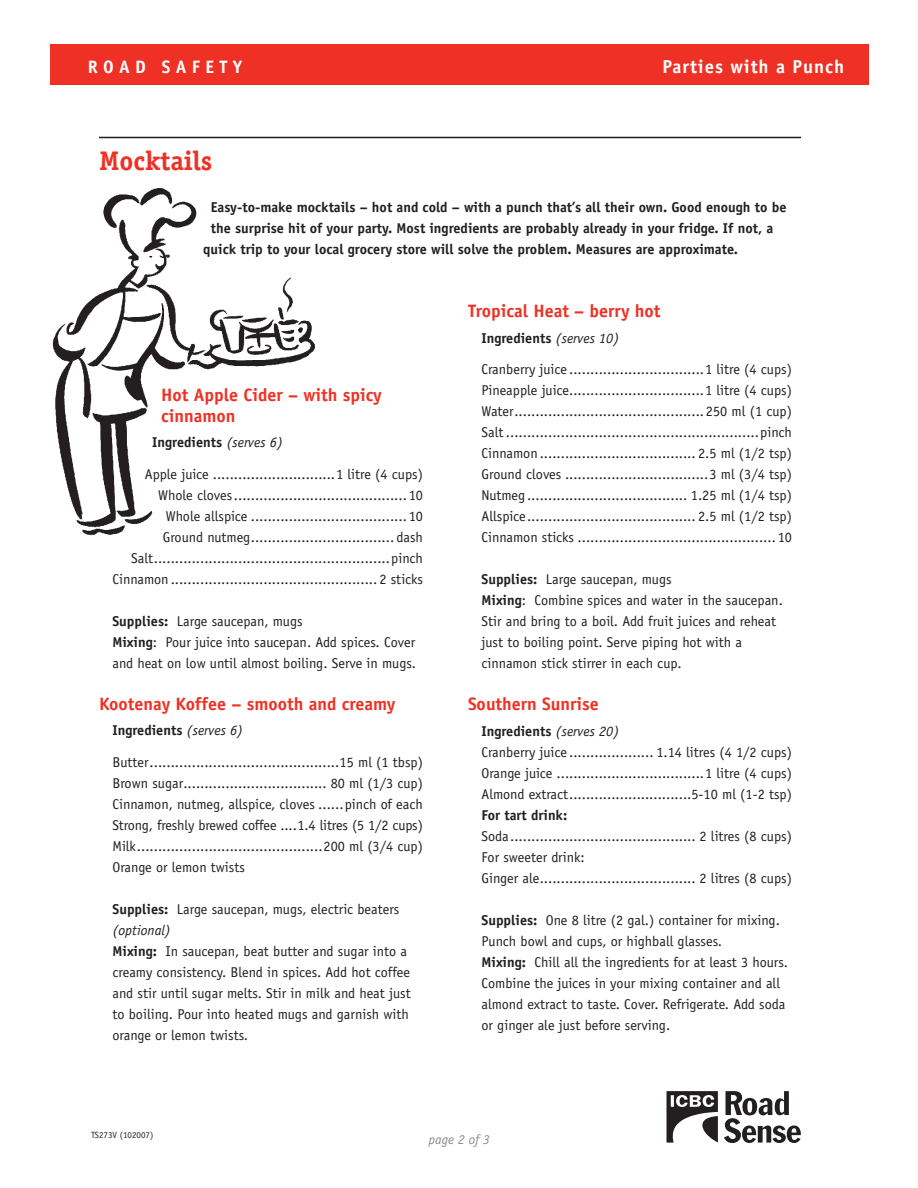
<style>
.page{position:relative;width:918px;height:1188px;background:#fff}
.page>*{position:absolute;margin:0;border:0;box-sizing:border-box;transform-origin:0 0}
.t1{font:700 27px "Officina Serif";color:#ee3124}
.t2{font:700 18.75px "Officina Sans";letter-spacing:.05em;color:#fff}
.t3{font:700 18px/21px "Officina Sans";color:#ee3124}
.t4{font:700 18px "Officina Sans";color:#fff}
.t5{font:14.25px/21px "Officina Sans";color:#231f20}
.t6{font:700 14.25px "Officina Sans";color:#231f20}
.t7{font:italic 13.5px "Officina Sans";color:#8a8c8e}
.t8{font:9px "Officina Sans";color:#231f20}
.s1{font-weight:400;font-style:italic}
.s2{font-weight:700}
.s3{font-style:italic}
</style>
<div class="page">
<div style="left:51px;top:44px;width:818px;height:41px;background:#ee3124"></div>
<svg style="left:667px;top:1091px;width:51px;height:52px"></svg>
<svg style="left:724px;top:1091px;width:77px;height:52px"></svg>
<hr style="left:99px;top:137px;width:702px;height:1px;background:#231f20">
<img style="left:52px;top:188px;width:263px;height:348px">
<p class="t4" style="left:88px;top:60px;width:156px">R O A D S A F E T Y</p>
<h1 class="t1" style="left:99px;top:150px;width:115px">Mocktails</h1>
<h2 class="t2" style="left:663px;top:60px;width:183px">Parties with a Punch</h2>
<p class="t6" style="left:211px;top:201px;width:577px">Easy-to-make mocktails – hot and cold – with a punch that’s all their own. Good enough to be</p>
<p class="t6" style="left:211px;top:222px;width:564px">the surprise hit of your party. Most ingredients are probably already in your fridge. If not, a</p>
<p class="t6" style="left:203px;top:243px;width:536px">quick trip to your local grocery store will solve the problem. Measures are approximate.</p>
<p class="t3" style="left:161px;top:385px;width:222px">Hot Apple Cider – with spicy cinnamon</p>
<p class="t6" style="left:152px;top:437px;width:132px">Ingredients <span class="s1">(serves 6)</span></p>
<p class="t5" style="left:112px;top:464px;width:312px;text-align:right">Apple juice .............................1 litre (4 cups)<br>Whole cloves .........................................10<br>Whole allspice .....................................10<br>Ground nutmeg .................................. dash<br>Salt ........................................................pinch Cinnamon .................................................2 sticks</p>
<p class="t5" style="left:112px;top:611px;width:305px"><span class="s2">Supplies:</span> Large saucepan, mugs<br><span class="s2">Mixing</span>: Pour juice into saucepan. Add spices. Cover and heat on low until almost boiling. Serve in mugs.</p>
<p class="t3" style="left:99px;top:694px;width:298px">Kootenay Koffee – smooth and creamy</p>
<p class="t6" style="left:112px;top:725px;width:132px">Ingredients <span class="s1">(serves 6)</span></p>
<p class="t5" style="left:112px;top:752px;width:312px;text-align:justify">Butter .............................................15 ml (1 tbsp)<br>Brown sugar .................................. 80 ml (1/3 cup)<br>Cinnamon, nutmeg, allspice, cloves ......pinch of each Strong, freshly brewed coffee ....1.4 litres (5 1/2 cups)<br>Milk ............................................200 ml (3/4 cup)<br>Orange or lemon twists</p>
<p class="t5" style="left:112px;top:899px;width:300px"><span class="s2">Supplies:</span> Large saucepan, mugs, electric beaters <span class="s3">(optional)<br></span><span class="s2">Mixing:</span> In saucepan, beat butter and sugar into a creamy consistency. Blend in spices. Add hot coffee and stir until sugar melts. Stir in milk and heat just to boiling. Pour into heated mugs and garnish with orange or lemon twists.</p>
<p class="t3" style="left:468px;top:302px;width:194px">Tropical Heat – berry hot</p>
<p class="t6" style="left:482px;top:332px;width:139px">Ingredients <span class="s1">(serves 10)</span></p>
<p class="t5" style="left:482px;top:360px;width:312px;text-align:justify">Cranberry juice ................................1 litre (4 cups)<br>Pineapple juice ................................1 litre (4 cups)<br>Water .............................................250 ml (1 cup)<br>Salt ............................................................pinch Cinnamon ..................................... 2.5 ml (1/2 tsp)<br>Ground cloves ..................................3 ml (3/4 tsp)<br>Nutmeg ...................................... 1.25 ml (1/4 tsp)<br>Allspice ........................................ 2.5 ml (1/2 tsp)<br>Cinnamon sticks ...............................................10</p>
<p class="t5" style="left:482px;top:570px;width:303px"><span class="s2">Supplies:</span> Large saucepan, mugs<br><span class="s2">Mixing</span>: Combine spices and water in the saucepan.<br>Stir and bring to a boil. Add fruit juices and reheat just to boiling point. Serve piping hot with a cinnamon stick stirrer in each cup.</p>
<p class="t3" style="left:468px;top:695px;width:132px">Southern Sunrise</p>
<p class="t5" style="left:482px;top:722px;width:312px"><span class="s2">Ingredients</span> <span class="s3">(serves 20)<br></span>Cranberry juice .................... 1.14 litres (4 1/2 cups)<br>Orange juice ...................................1 litre (4 cups)<br>Almond extract .............................5-10 ml (1-2 tsp)</p>
<p class="t6" style="left:482px;top:810px;width:87px">For tart drink:</p>
<p class="t5" style="left:482px;top:827px;width:312px">Soda ............................................ 2 litres (8 cups)<br>For sweeter drink:<br>Ginger ale ..................................... 2 litres (8 cups)</p>
<p class="t5" style="left:482px;top:911px;width:308px"><span class="s2">Supplies:</span> One 8 litre (2 gal.) container for mixing.<br>Punch bowl and cups, or highball glasses.<br><span class="s2">Mixing:</span> Chill all the ingredients for at least 3 hours.<br>Combine the juices in your mixing container and all almond extract to taste. Cover. Refrigerate. Add soda or ginger ale just before serving.</p>
<p class="t8" style="left:91px;top:1131px;width:64px">TS273V (102007)</p>
<p class="t7" style="left:429px;top:1134px;width:63px">page 2 of 3</p>
</div>
